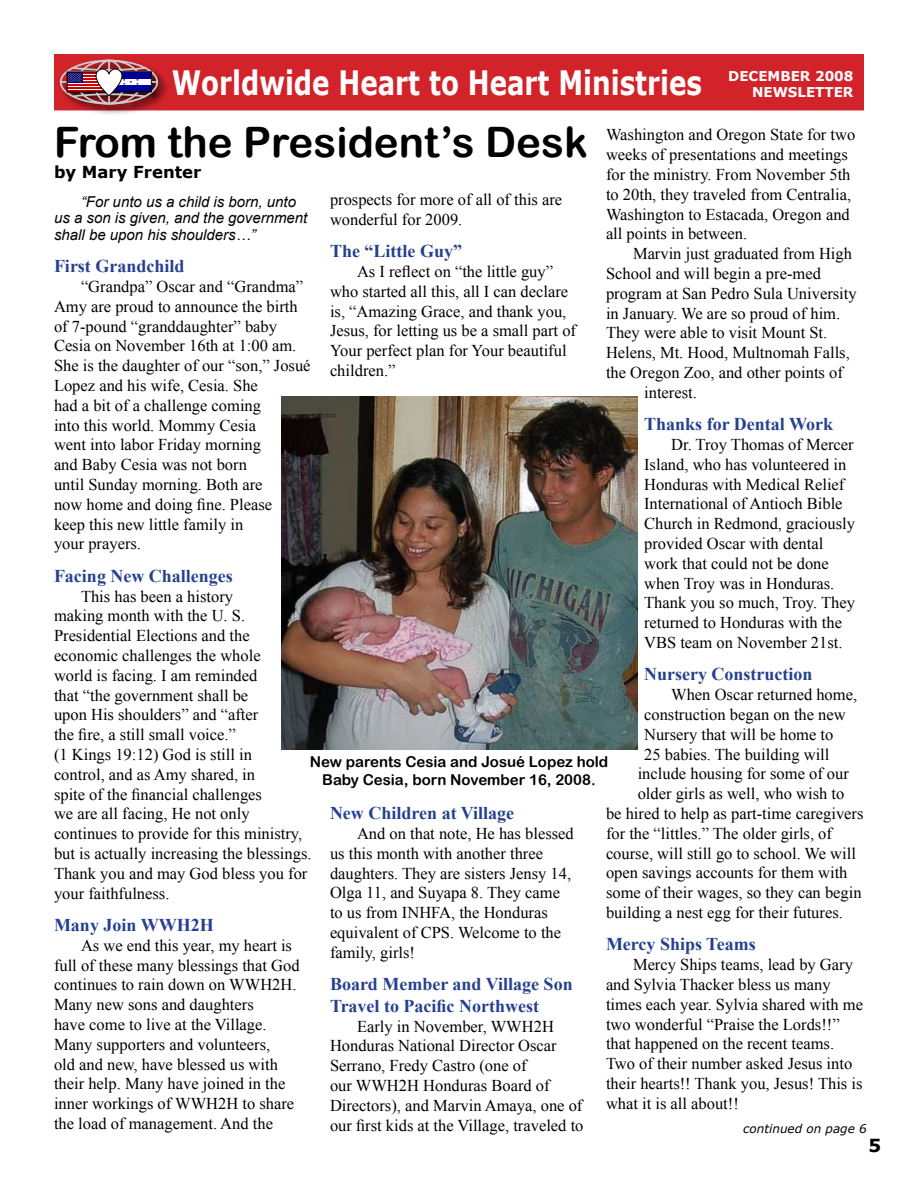
<style>
.page{position:relative;width:918px;height:1188px;background:#fff}
.page>*{position:absolute;margin:0;border:0;box-sizing:border-box;transform-origin:0 0}
.t1{font:42px "Arial Rounded MT Bold";color:#000}
.t2{font:700 33.6px "Verdana";color:#fff;scale:.78 1}
.t3{font:700 18px/21.6px "Times New Roman";color:#24408f}
.t4{font:16.5px/19.8px "Times New Roman";color:#000}
.t5{font:700 16.5px "Verdana";color:#000}
.t6{font:italic 15px/16.5px "Arial";color:#000}
.t7{font:15px/18px "Arial Rounded MT Bold";color:#000;text-align:center}
.t8{font:700 13.5px/16.2px "Verdana";color:#fff;text-align:right}
.t9{font:italic 12px "Verdana";color:#000}
</style>
<div class="page">
<div style="left:55px;top:55px;width:808px;height:55px;background:#d2232a"></div>
<div style="left:54px;top:54px;width:810px;height:56px;border:2px solid #d2232a"></div>
<div style="left:58px;top:58px;width:113px;height:59px;background:#000;opacity:.75"></div>
<div style="left:60px;top:60px;width:98px;height:45px;border:2px solid #ccc;border-radius:50%"></div>
<hr style="left:108px;top:60px;width:2px;height:44px;background:#ccc">
<hr style="left:61px;top:81px;width:97px;height:2px;background:#ccc">
<div style="left:67px;top:72px;width:38px;height:20px;border:1px solid #000"></div>
<div style="left:111px;top:72px;width:40px;height:20px;background:#fff"></div>
<div style="left:111px;top:72px;width:40px;height:6px;background:#009"></div>
<div style="left:111px;top:85px;width:40px;height:7px;background:#009"></div>
<img style="left:281px;top:396px;width:356px;height:354px">
<svg style="left:68px;top:65px;width:79px;height:34px"></svg>
<h2 class="t2" style="left:172px;top:61px;width:681px">Worldwide Heart to Heart Ministries</h2>
<h1 class="t1" style="left:54px;top:117px;width:535px">From the President’s Desk</h1>
<p class="t5" style="left:54px;top:162px;width:149px">by Mary Frenter</p>
<p class="t6" style="left:54px;top:194px;width:255px;text-indent:27px">“For unto us a child is born, unto us a son is given, and the government shall be upon his shoulders…”</p>
<p class="t3" style="left:54px;top:255px;width:132px">First Grandchild</p>
<p class="t4" style="left:54px;top:276px;width:258px;text-indent:27px">“Grandpa” Oscar and “Grandma”<br>Amy are proud to announce the birth of 7-pound “granddaughter” baby<br>Cesia on November 16th at 1:00 am.<br>She is the daughter of our “son,” Josué<br>Lopez and his wife, Cesia. She<br>had a bit of a challenge coming<br>into this world. Mommy Cesia<br>went into labor Friday morning<br>and Baby Cesia was not born<br>until Sunday morning. Both are<br>now home and doing fine. Please<br>keep this new little family in<br>your prayers.</p>
<p class="t3" style="left:54px;top:565px;width:180px">Facing New Challenges</p>
<p class="t4" style="left:54px;top:586px;width:259px;text-indent:27px">This has been a history<br>making month with the U. S.<br>Presidential Elections and the economic challenges the whole<br>world is facing. I am reminded<br>that “the government shall be<br>upon His shoulders” and “after<br>the fire, a still small voice.”<br>(1 Kings 19:12) God is still in<br>control, and as Amy shared, in<br>spite of the financial challenges<br>we are all facing, He not only continues to provide for this ministry, but is actually increasing the blessings.<br>Thank you and may God bless you for your faithfulness.</p>
<p class="t3" style="left:54px;top:914px;width:161px">Many Join WWH2H</p>
<p class="t4" style="left:54px;top:935px;width:247px;text-indent:27px">As we end this year, my heart is full of these many blessings that God continues to rain down on WWH2H.<br>Many new sons and daughters<br>have come to live at the Village.<br>Many supporters and volunteers,<br>old and new, have blessed us with their help. Many have joined in the inner workings of WWH2H to share the load of management. And the</p>
<p class="t8" style="left:728px;top:67px;width:127px">DECEMBER 2008<br>NEWSLETTER</p>
<p class="t4" style="left:606px;top:125px;width:251px">Washington and Oregon State for two weeks of presentations and meetings for the ministry. From November 5th to 20th, they traveled from Centralia, Washington to Estacada, Oregon and all points in between.</p>
<p class="t4" style="left:633px;top:244px;width:221px">Marvin just graduated from High</p>
<p class="t4" style="left:606px;top:263px;width:216px">School and will begin a pre-med</p>
<p class="t4" style="left:606px;top:283px;width:252px">program at San Pedro Sula University</p>
<p class="t4" style="left:606px;top:303px;width:236px">in January. We are so proud of him.</p>
<p class="t4" style="left:606px;top:323px;width:223px">They were able to visit Mount St.</p>
<p class="t4" style="left:606px;top:343px;width:245px">Helens, Mt. Hood, Multnomah Falls,</p>
<p class="t4" style="left:606px;top:362px;width:238px">the Oregon Zoo, and other points of</p>
<p class="t4" style="left:644px;top:382px;width:54px">interest.</p>
<p class="t3" style="left:644px;top:413px;width:190px">Thanks for Dental Work</p>
<p class="t4" style="left:644px;top:434px;width:212px;text-indent:27px">Dr. Troy Thomas of Mercer<br>Island, who has volunteered in<br>Honduras with Medical Relief<br>International of Antioch Bible<br>Church in Redmond, graciously provided Oscar with dental work that could not be done when Troy was in Honduras.<br>Thank you so much, Troy. They returned to Honduras with the<br>VBS team on November 21st.</p>
<p class="t3" style="left:644px;top:663px;width:170px">Nursery Construction</p>
<p class="t4" style="left:671px;top:685px;width:188px">When Oscar returned home,</p>
<p class="t4" style="left:644px;top:704px;width:203px">construction began on the new</p>
<p class="t4" style="left:644px;top:724px;width:191px">Nursery that will be home to</p>
<p class="t4" style="left:644px;top:744px;width:187px">25 babies. The building will</p>
<p class="t4" style="left:638px;top:764px;width:213px">include housing for some of our</p>
<p class="t4" style="left:638px;top:784px;width:208px">older girls as well, who wish to</p>
<p class="t4" style="left:606px;top:803px;width:259px">be hired to help as part-time caregivers</p>
<p class="t4" style="left:606px;top:823px;width:228px">for the “littles.” The older girls, of</p>
<p class="t4" style="left:606px;top:843px;width:251px">course, will still go to school. We will</p>
<p class="t4" style="left:606px;top:863px;width:243px">open savings accounts for them with</p>
<p class="t4" style="left:606px;top:883px;width:257px">some of their wages, so they can begin</p>
<p class="t4" style="left:606px;top:902px;width:238px">building a nest egg for their futures.</p>
<p class="t3" style="left:606px;top:933px;width:151px">Mercy Ships Teams</p>
<p class="t4" style="left:606px;top:955px;width:259px;text-indent:27px">Mercy Ships teams, lead by Gary and Sylvia Thacker bless us many times each year. Sylvia shared with me two wonderful “Praise the Lords!!” that happened on the recent teams.<br>Two of their number asked Jesus into their hearts!! Thank you, Jesus! This is what it is all about!!</p>
<p class="t9" style="left:743px;top:1121px;width:125px">continued on page 6</p>
<p class="t4" style="left:330px;top:189px;width:234px">prospects for more of all of this are wonderful for 2009.</p>
<p class="t3" style="left:330px;top:240px;width:134px">The “Little Guy”</p>
<p class="t4" style="left:330px;top:261px;width:248px;text-indent:27px">As I reflect on “the little guy” who started all this, all I can declare is, “Amazing Grace, and thank you,<br>Jesus, for letting us be a small part of<br>Your perfect plan for Your beautiful children.”</p>
<p class="t7" style="left:310px;top:752px;width:300px">New parents Cesia and Josué Lopez hold<br>Baby Cesia, born November 16, 2008.</p>
<p class="t3" style="left:330px;top:802px;width:186px">New Children at Village</p>
<p class="t4" style="left:330px;top:823px;width:245px;text-indent:27px">And on that note, He has blessed us this month with another three daughters. They are sisters Jensy 14,<br>Olga 11, and Suyapa 8. They came to us from INHFA, the Honduras equivalent of CPS. Welcome to the family, girls!</p>
<p class="t3" style="left:330px;top:973px;width:244px">Board Member and Village Son<br>Travel to Pacific Northwest</p>
<p class="t4" style="left:330px;top:1016px;width:255px;text-indent:27px">Early in November, WWH2H<br>Honduras National Director Oscar<br>Serrano, Fredy Castro (one of<br>our WWH2H Honduras Board of<br>Directors), and Marvin Amaya, one of our first kids at the Village, traveled to</p>
</div>
